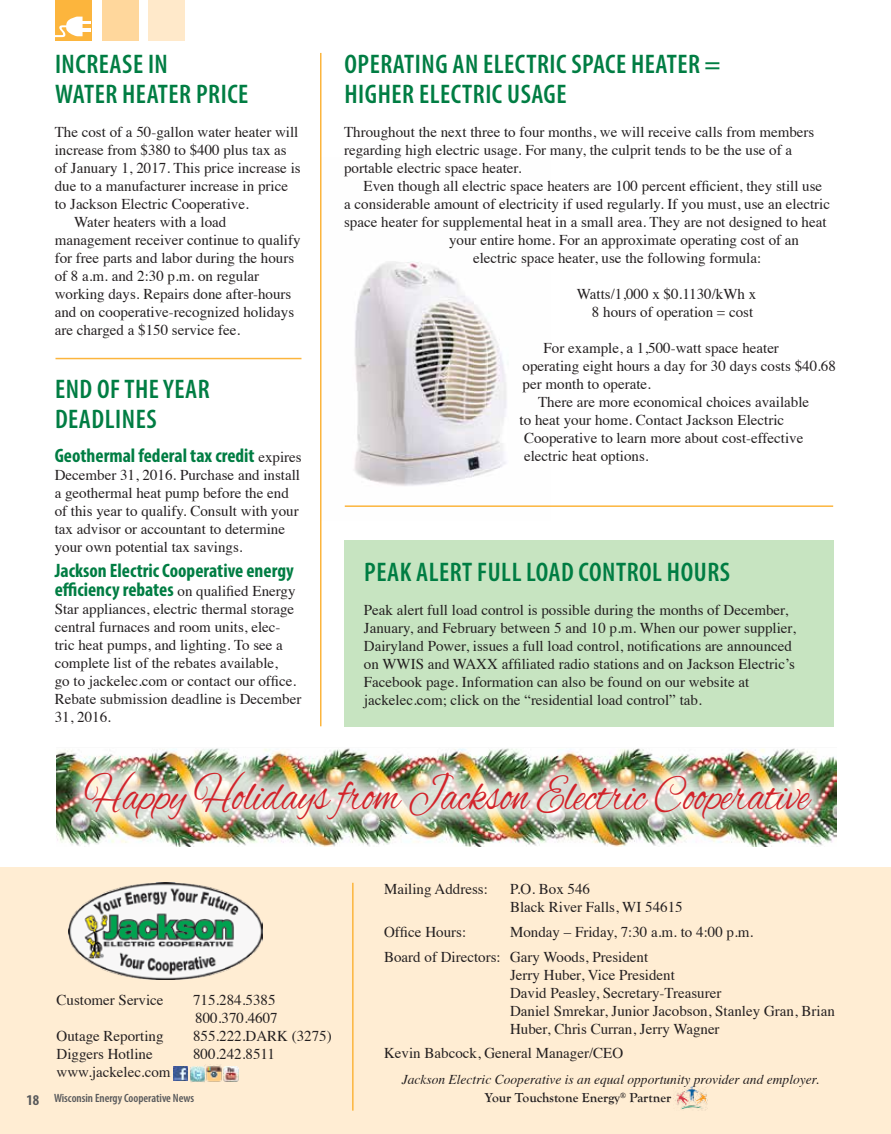
<style>
.page{position:relative;width:891px;height:1134px;background:#fff}
.page>*{position:absolute;margin:0;border:0;box-sizing:border-box;transform-origin:0 0}
.t1{font:51px "Alex Brush";color:#d2232a;scale:.8 1}
.t2{font:600 condensed 27px/30px "Myriad Pro";letter-spacing:.02em;color:#007d43}
.t3{font:700 condensed 19.5px/19.4px "Myriad Pro";color:#007d43}
.t4{font:15px/18px "Times";color:#231f20}
.t5{font:italic 13.5px "Times";color:#231f20}
.t6{font:700 13.5px "Goudy Old Style T";color:#231f20}
.t7{font:600 condensed 12px "Myriad Pro";color:#58595b}
.s1{font-family:"Times";font-weight:400;font-stretch:normal;font-size:15px;color:#231f20}
.s2{font-weight:700;font-size:15px}
</style>
<div class="page">
<div style="left:344px;top:540px;width:490px;height:186px;background:#c7e4c1"></div>
<img style="left:344px;top:261px;width:163px;height:246px">
<div style="left:0;top:867px;width:891px;height:267px;background:#ffedd3"></div>
<div style="left:56px;top:0;width:36px;height:40px;background:#fcb53d"></div>
<div style="left:102px;top:0;width:37px;height:40px;background:#ffd79c"></div>
<div style="left:148px;top:0;width:37px;height:40px;background:#ffe9ca"></div>
<hr style="left:352px;top:883px;width:2px;height:228px;background:#fcb53d">
<svg style="left:55px;top:17px;width:35px;height:20px"></svg>
<img style="left:68px;top:883px;width:194px;height:97px">
<img style="left:675px;top:1087px;width:33px;height:24px">
<img style="left:174px;top:1067px;width:14px;height:14px">
<img style="left:191px;top:1066px;width:14px;height:16px">
<img style="left:205px;top:1064px;width:17px;height:18px">
<img style="left:223px;top:1066px;width:15px;height:15px">
<hr style="left:320px;top:53px;width:2px;height:673px;background:#fcb53d">
<hr style="left:56px;top:358px;width:245px;height:1px;background:#fcb53d">
<hr style="left:345px;top:505px;width:488px;height:2px;background:#fcb53d">
<img style="left:57px;top:704px;width:780px;height:143px">
<div style="left:66px;top:753px;width:765px;height:85px;background:#fff;opacity:.82"></div>
<h2 class="t2" style="left:55px;top:49px;width:195px">INCREASE IN<br>WATER HEATER PRICE</h2>
<p class="t4" style="left:55px;top:122px;width:245px">The cost of a 50-gallon water heater will</p>
<p class="t4" style="left:55px;top:140px;width:234px">increase from $380 to $400 plus tax as</p>
<p class="t4" style="left:55px;top:158px;width:247px">of January 1, 2017. This price increase is</p>
<p class="t4" style="left:55px;top:176px;width:235px">due to a manufacturer increase in price</p>
<p class="t4" style="left:55px;top:194px;width:196px">to Jackson Electric Cooperative.</p>
<p class="t4" style="left:74px;top:212px;width:154px">Water heaters with a load</p>
<p class="t4" style="left:55px;top:230px;width:247px">management receiver continue to qualify</p>
<p class="t4" style="left:55px;top:248px;width:241px">for free parts and labor during the hours</p>
<p class="t4" style="left:55px;top:266px;width:206px">of 8 a.m. and 2:30 p.m. on regular</p>
<p class="t4" style="left:55px;top:284px;width:238px">working days. Repairs done after-hours</p>
<p class="t4" style="left:55px;top:302px;width:241px">and on cooperative-recognized holidays</p>
<p class="t4" style="left:55px;top:320px;width:187px">are charged a $150 service fee.</p>
<h2 class="t2" style="left:55px;top:373px;width:156px">END OF THE YEAR<br>DEADLINES</h2>
<h3 class="t3" style="left:55px;top:446px;width:249px">Geothermal federal tax credit <span class="s1">expires</span></h3>
<p class="t4" style="left:55px;top:465px;width:247px">December 31, 2016. Purchase and install a geothermal heat pump before the end of this year to qualify. Consult with your tax advisor or accountant to determine your own potential tax savings.</p>
<h3 class="t3" style="left:55px;top:560px;width:242px">Jackson Electric Cooperative energy efficiency rebates <span class="s1">on qualified Energy</span></h3>
<p class="t4" style="left:55px;top:599px;width:248px">Star appliances, electric thermal storage central furnaces and room units, elec&shy;tric heat pumps, and lighting. To see a complete list of the rebates available,<br>go to jackelec.com or contact our office.<br>Rebate submission deadline is December 31, 2016.</p>
<h2 class="t2" style="left:344px;top:49px;width:378px">OPERATING AN ELECTRIC SPACE HEATER =<br>HIGHER ELECTRIC USAGE</h2>
<p class="t4" style="left:344px;top:122px;width:472px">Throughout the next three to four months, we will receive calls from members regarding high electric usage. For many, the culprit tends to be the use of a portable electric space heater.</p>
<p class="t4" style="left:364px;top:176px;width:460px">Even though all electric space heaters are 100 percent efficient, they still use</p>
<p class="t4" style="left:344px;top:194px;width:487px">a considerable amount of electricity if used regularly. If you must, use an electric</p>
<p class="t4" style="left:344px;top:212px;width:484px">space heater for supplemental heat in a small area. They are not designed to heat</p>
<p class="t4" style="left:449px;top:230px;width:351px">your entire home. For an approximate operating cost of an</p>
<p class="t4" style="left:473px;top:248px;width:290px">electric space heater, use the following formula:</p>
<p class="t4" style="left:577px;top:284px;width:181px;text-align:right">Watts/1,000 x $0.1130/kWh x<br>8 hours of operation = cost</p>
<p class="t4" style="left:544px;top:338px;width:237px">For example, a 1,500-watt space heater</p>
<p class="t4" style="left:523px;top:356px;width:315px">operating eight hours a day for 30 days costs $40.68</p>
<p class="t4" style="left:523px;top:374px;width:130px">per month to operate.</p>
<p class="t4" style="left:538px;top:392px;width:273px">There are more economical choices available</p>
<p class="t4" style="left:520px;top:410px;width:266px">to heat your home. Contact Jackson Electric</p>
<p class="t4" style="left:524px;top:428px;width:281px">Cooperative to learn more about cost-effective</p>
<p class="t4" style="left:524px;top:446px;width:126px">electric heat options.</p>
<h2 class="t2" style="left:364px;top:556px;width:367px">PEAK ALERT FULL LOAD CONTROL HOURS</h2>
<p class="t4" style="left:364px;top:600px;width:433px">Peak alert full load control is possible during the months of December, January, and February between 5 and 10 p.m. When our power supplier, Dairyland Power, issues a full load control, notifications are announced on WWIS and WAXX affiliated radio stations and on Jackson Electric’s Facebook page. Information can also be found on our website at jackelec.com; click on the “residential load control” tab.</p>
<h1 class="t1" style="left:84px;top:767px;width:908px">Happy Holidays from Jackson Electric Cooperative</h1>
<p class="t4" style="left:57px;top:990px;width:109px">Customer Service</p>
<p class="t4" style="left:193px;top:990px;width:86px">715.284.5385<br>800.370.4607</p>
<p class="t4" style="left:57px;top:1026px;width:109px">Outage Reporting</p>
<p class="t4" style="left:193px;top:1026px;width:140px">855.222.DARK (3275)</p>
<p class="t4" style="left:57px;top:1044px;width:98px">Diggers Hotline</p>
<p class="t4" style="left:193px;top:1044px;width:83px">800.242.8511</p>
<p class="t4" style="left:57px;top:1062px;width:115px">www.jackelec.com</p>
<p class="t4" style="left:384px;top:879px;width:105px">Mailing Address:</p>
<p class="t4" style="left:510px;top:879px;width:174px">P.O. Box 546<br>Black River Falls, WI 54615</p>
<p class="t4" style="left:384px;top:921px;width:84px">Office Hours:</p>
<p class="t4" style="left:384px;top:918px;width:371px;line-height:24.8px;text-indent:126px">Monday – Friday, 7:30 a.m. to 4:00 p.m.<br>Board of Directors: Gary Woods, President</p>
<p class="t4" style="left:510px;top:964px;width:326px">Jerry Huber, Vice President<br>David Peasley, Secretary-Treasurer<br>Daniel Smrekar, Junior Jacobson, Stanley Gran, Brian Huber, Chris Curran, Jerry Wagner</p>
<p class="t4" style="left:384px;top:1043px;width:241px">Kevin Babcock, General Manager/CEO</p>
<p class="t5" style="left:402px;top:1067px;width:419px">Jackson Electric Cooperative is an equal opportunity provider and employer.</p>
<p class="t7" style="left:27px;top:1091px;width:169px"><span class="s2">18</span> Wisconsin Energy Cooperative News</p>
<p class="t6" style="left:485px;top:1090px;width:188px">Your Touchstone Energy<sup>®</sup> Partner</p>
</div>
